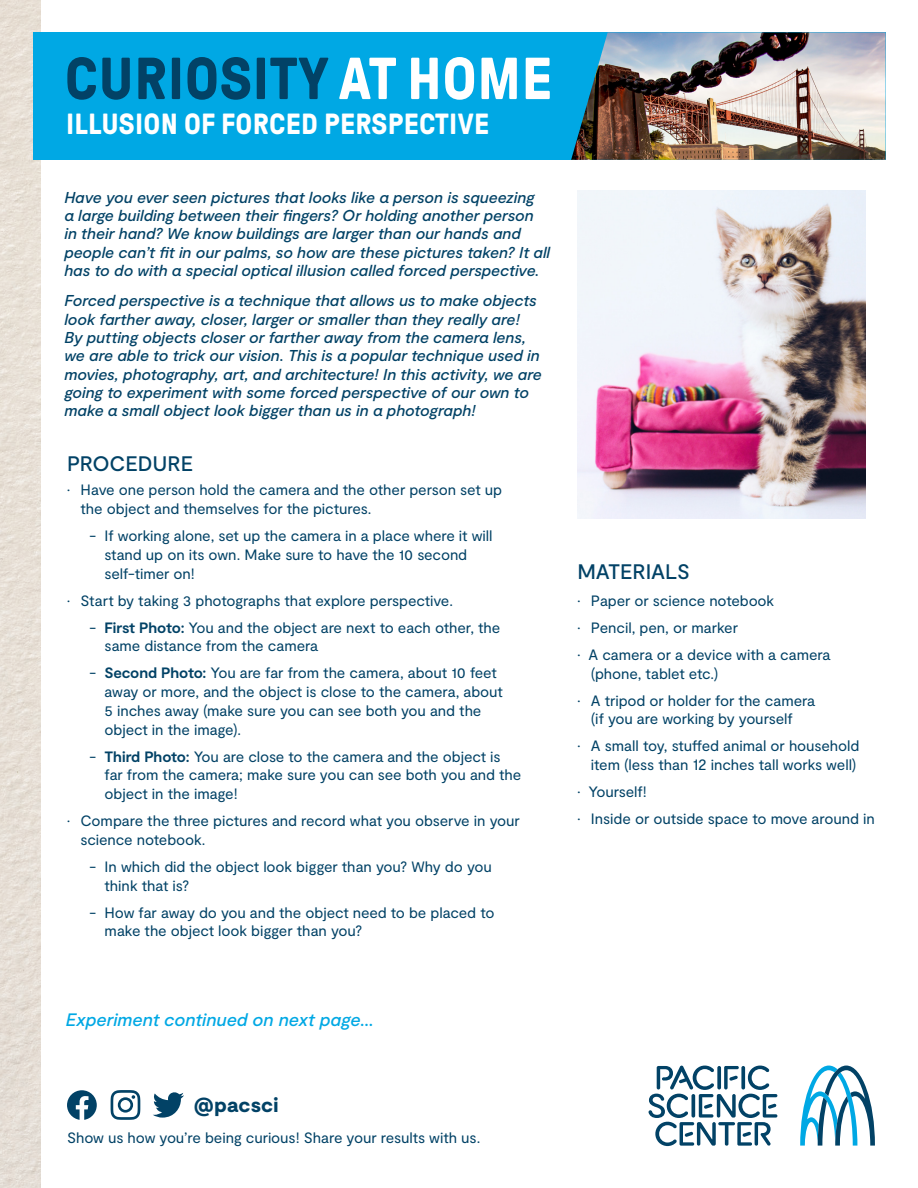
<style>
.page{position:relative;width:918px;height:1188px;background:#fff}
.page>*{position:absolute;margin:0;border:0;box-sizing:border-box;transform-origin:0 0}
.t1{font:700 59.1px "GT Pressura";letter-spacing:.01em;color:#024266}
.t2{font:700 29.1px "GT Pressura";letter-spacing:.01em;color:#fff}
.t3{font:500 21px "Moderat";letter-spacing:-.005em;color:#024266}
.t4{font:900 20.4px "Moderat";letter-spacing:.01em;color:#024266}
.t5{font:italic 500 18px "Moderat";letter-spacing:-.005em;color:#00a8e4}
.t6{font:italic 500 15.75px/18.3px "Moderat";letter-spacing:-.005em;color:#024266}
.t7{font:15px/18.8px "Moderat";letter-spacing:-.005em;color:#024266}
.s1{color:#fff}
.s2{font-weight:700}
</style>
<div class="page">
<img style="left:0;top:0;width:40px;height:1188px">
<div style="left:33px;top:32px;width:853px;height:128px;background:#00a8e4"></div>
<img style="left:571px;top:32px;width:315px;height:128px">
<svg style="left:800px;top:1066px;width:75px;height:80px"></svg>
<svg style="left:648px;top:1065px;width:129px;height:81px"></svg>
<svg style="left:153px;top:1092px;width:31px;height:26px"></svg>
<svg style="left:111px;top:1090px;width:29px;height:30px"></svg>
<svg style="left:67px;top:1090px;width:30px;height:30px"></svg>
<img style="left:577px;top:190px;width:288px;height:329px">
<p class="t1" style="left:65px;top:47px;width:489px">CURIOSITY <span class="s1">AT HOME</span></p>
<p class="t2" style="left:66px;top:108px;width:425px">ILLUSION OF FORCED PERSPECTIVE</p>
<p class="t6" style="left:64px;top:189px;width:487px">Have you ever seen pictures that looks like a person is squeezing<br>a large building between their fingers? Or holding another person in their hand? We know buildings are larger than our hands and people can’t fit in our palms, so how are these pictures taken? It all has to do with a special optical illusion called forced perspective.</p>
<p class="t6" style="left:64px;top:292px;width:479px">Forced perspective is a technique that allows us to make objects look farther away, closer, larger or smaller than they really are!<br>By putting objects closer or farther away from the camera lens, we are able to trick our vision. This is a popular technique used in movies, photography, art, and architecture! In this activity, we are going to experiment with some forced perspective of our own to make a small object look bigger than us in a photograph!</p>
<p class="t3" style="left:67px;top:452px;width:127px">PROCEDURE</p>
<p class="t7" style="left:81px;top:481px;width:423px;text-indent:-14px">• Have one person hold the camera and the other person set up the object and themselves for the pictures.</p>
<p class="t7" style="left:105px;top:527px;width:390px;text-indent:-15px">- If working alone, set up the camera in a place where it will stand up on its own. Make sure to have the 10 second self-timer on!</p>
<p class="t7" style="left:67px;top:592px;width:387px">• Start by taking 3 photographs that explore perspective.</p>
<p class="t7" style="left:105px;top:619px;width:397px;text-indent:-15px">- <span class="s2">First Photo:</span> You and the object are next to each other, the same distance from the camera</p>
<p class="t7" style="left:105px;top:664px;width:400px;text-indent:-15px">- <span class="s2">Second Photo:</span> You are far from the camera, about 10 feet away or more, and the object is close to the camera, about 5 inches away (make sure you can see both you and the object in the image).</p>
<p class="t7" style="left:105px;top:748px;width:418px;text-indent:-15px">- <span class="s2">Third Photo:</span> You are close to the camera and the object is far from the camera; make sure you can see both you and the object in the image!</p>
<p class="t7" style="left:81px;top:812px;width:441px;text-indent:-14px">• Compare the three pictures and record what you observe in your science notebook.</p>
<p class="t7" style="left:105px;top:858px;width:389px;text-indent:-15px">- In which did the object look bigger than you? Why do you think that is?</p>
<p class="t7" style="left:105px;top:904px;width:391px;text-indent:-15px">- How far away do you and the object need to be placed to make the object look bigger than you?</p>
<p class="t3" style="left:577px;top:559px;width:114px">MATERIALS</p>
<p class="t7" style="left:577px;top:592px;width:198px">• Paper or science notebook</p>
<p class="t7" style="left:577px;top:619px;width:162px">· Pencil, pen, or marker</p>
<p class="t7" style="left:577px;top:646px;width:255px">· A camera or a device with a camera</p>
<p class="t7" style="left:591px;top:664px;width:129px">(phone, tablet etc.)</p>
<p class="t7" style="left:577px;top:691px;width:239px;text-align:center">· A tripod or holder for the camera (if you are working by yourself</p>
<p class="t7" style="left:577px;top:737px;width:284px;text-align:right">· A small toy, stuffed animal or household item (less than 12 inches tall works well)</p>
<p class="t7" style="left:577px;top:783px;width:71px">· Yourself!</p>
<p class="t7" style="left:577px;top:810px;width:299px">· Inside or outside space to move around in</p>
<p class="t5" style="left:66px;top:1009px;width:309px">Experiment continued on next page...</p>
<p class="t4" style="left:194px;top:1093px;width:86px">@pacsci</p>
<p class="t7" style="left:67px;top:1129px;width:415px">Show us how you’re being curious! Share your results with us.</p>
</div>
